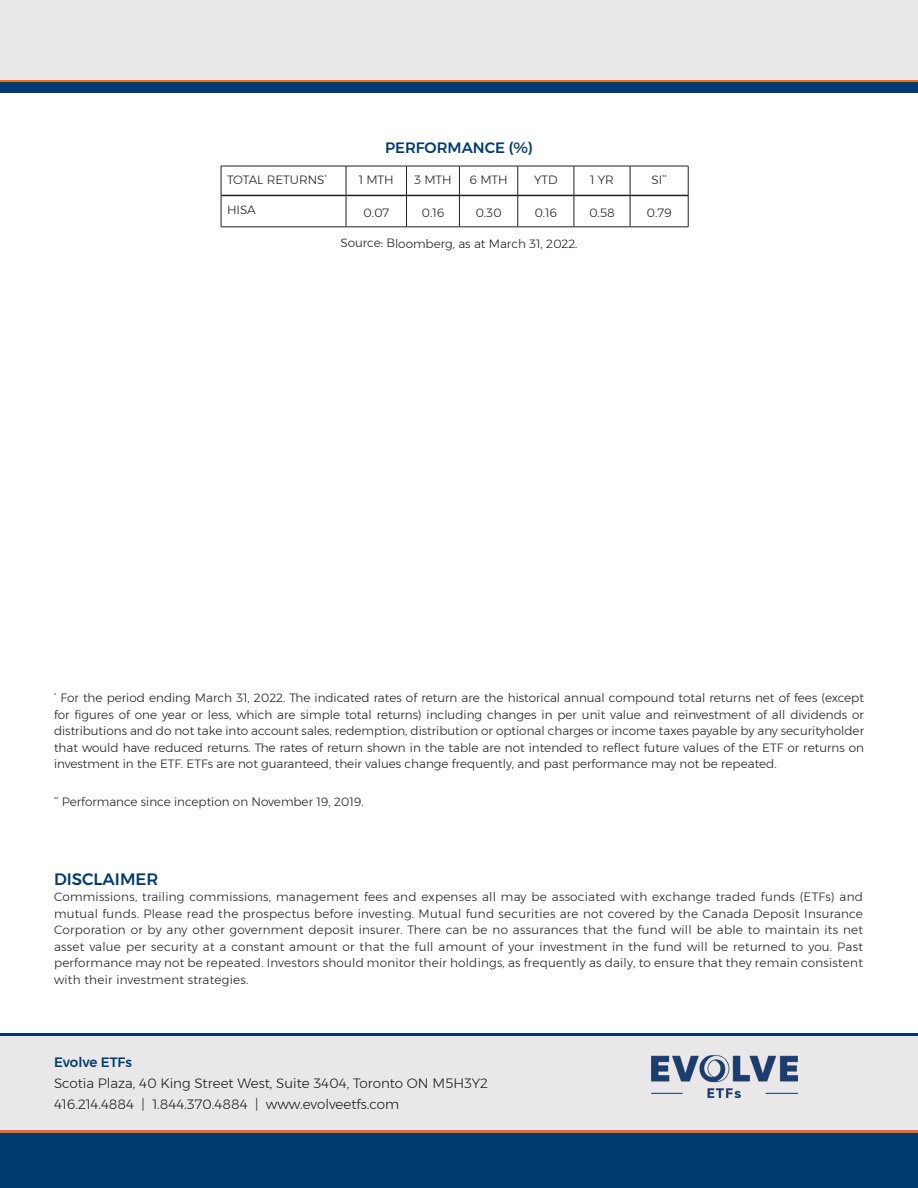
<style>
.page{position:relative;width:918px;height:1188px;background:#fff}
.page>*{position:absolute;margin:0;border:0;box-sizing:border-box;transform-origin:0 0}
.t1{font:500 16.5px "Montserrat";color:#003b70}
.t2{font:500 15px "Montserrat";color:#003b70}
.t3{font:300 13.5px/21px "Montserrat";color:#231f20}
.t4{font:500 13.5px "Montserrat";color:#003b70}
.t5{font:300 12px/16.5px "Montserrat";color:#231f20;text-align:justify}
</style>
<div class="page">
<div style="left:0;top:1036px;width:918px;height:94px;background:#e9e7e8"></div>
<hr style="left:0;top:1033px;width:918px;height:3px;background:#003b70">
<img style="left:652px;top:1055px;width:146px;height:43px">
<div style="left:0;top:1132px;width:918px;height:56px;background:#003b70"></div>
<hr style="left:0;top:1130px;width:918px;height:3px;background:#ef6a22">
<div style="left:0;top:0;width:918px;height:80px;background:#e9e7e8"></div>
<hr style="left:0;top:80px;width:918px;height:3px;background:#ef6a22">
<div style="left:0;top:83px;width:918px;height:10px;background:#003b70"></div>
<hr style="left:221px;top:195px;width:125px;height:1px;background:#231f20">
<hr style="left:346px;top:195px;width:60px;height:1px;background:#231f20">
<hr style="left:407px;top:195px;width:52px;height:1px;background:#231f20">
<hr style="left:460px;top:195px;width:58px;height:1px;background:#231f20">
<hr style="left:518px;top:195px;width:56px;height:1px;background:#231f20">
<hr style="left:574px;top:195px;width:56px;height:1px;background:#231f20">
<hr style="left:630px;top:195px;width:58px;height:1px;background:#231f20">
<hr style="left:346px;top:166px;width:61px;height:1px;background:#231f20">
<hr style="left:221px;top:166px;width:125px;height:1px;background:#231f20">
<svg style="left:221px;top:166px;width:1px;height:29px"></svg>
<svg style="left:346px;top:166px;width:1px;height:29px"></svg>
<hr style="left:346px;top:195px;width:1px;height:32px;background:#231f20">
<hr style="left:406px;top:195px;width:1px;height:32px;background:#231f20">
<hr style="left:407px;top:166px;width:52px;height:1px;background:#231f20">
<svg style="left:406px;top:166px;width:1px;height:29px"></svg>
<hr style="left:459px;top:166px;width:59px;height:1px;background:#231f20">
<svg style="left:459px;top:166px;width:1px;height:29px"></svg>
<hr style="left:518px;top:166px;width:56px;height:1px;background:#231f20">
<svg style="left:518px;top:166px;width:1px;height:29px"></svg>
<hr style="left:459px;top:195px;width:1px;height:32px;background:#231f20">
<hr style="left:518px;top:195px;width:1px;height:32px;background:#231f20">
<hr style="left:574px;top:166px;width:56px;height:1px;background:#231f20">
<svg style="left:574px;top:166px;width:1px;height:29px"></svg>
<hr style="left:630px;top:166px;width:58px;height:1px;background:#231f20">
<hr style="left:574px;top:195px;width:1px;height:32px;background:#231f20">
<svg style="left:630px;top:166px;width:1px;height:29px"></svg>
<svg style="left:688px;top:166px;width:1px;height:29px"></svg>
<hr style="left:630px;top:195px;width:1px;height:32px;background:#231f20">
<hr style="left:688px;top:195px;width:1px;height:32px;background:#231f20">
<hr style="left:221px;top:195px;width:1px;height:32px;background:#231f20">
<hr style="left:221px;top:227px;width:125px;height:1px;background:#231f20">
<hr style="left:346px;top:227px;width:61px;height:1px;background:#231f20">
<hr style="left:407px;top:227px;width:52px;height:1px;background:#231f20">
<hr style="left:459px;top:227px;width:59px;height:1px;background:#231f20">
<hr style="left:518px;top:227px;width:56px;height:1px;background:#231f20">
<hr style="left:574px;top:227px;width:56px;height:1px;background:#231f20">
<hr style="left:630px;top:227px;width:58px;height:1px;background:#231f20">
<p class="t2" style="left:385px;top:136px;width:149px">PERFORMANCE (%)</p>
<p class="t5" style="left:227px;top:171px;width:101px">TOTAL RETURNS<sup>*</sup></p>
<p class="t5" style="left:359px;top:171px;width:37px">1 MTH</p>
<p class="t5" style="left:414px;top:171px;width:39px">3 MTH</p>
<p class="t5" style="left:469px;top:171px;width:40px">6 MTH</p>
<p class="t5" style="left:534px;top:171px;width:25px">YTD</p>
<p class="t5" style="left:590px;top:171px;width:25px">1 YR</p>
<p class="t5" style="left:652px;top:171px;width:17px">SI<sup>**</sup></p>
<p class="t5" style="left:227px;top:201px;width:30px">HISA</p>
<p class="t5" style="left:363px;top:205px;width:28px">0.07</p>
<p class="t5" style="left:422px;top:205px;width:24px">0.16</p>
<p class="t5" style="left:475px;top:205px;width:28px">0.30</p>
<p class="t5" style="left:534px;top:205px;width:24px">0.16</p>
<p class="t5" style="left:589px;top:205px;width:27px">0.58</p>
<p class="t5" style="left:646px;top:205px;width:27px">0.79</p>
<p class="t5" style="left:340px;top:235px;width:239px">Source: Bloomberg, as at March 31, 2022.</p>
<p class="t5" style="left:54px;top:690px;width:812px"><sup>*</sup> For the period ending March 31, 2022. The indicated rates of return are the historical annual compound total returns net of fees (except for figures of one year or less, which are simple total returns) including changes in per unit value and reinvestment of all dividends or distributions and do not take into account sales, redemption, distribution or optional charges or income taxes payable by any securityholder that would have reduced returns. The rates of return shown in the table are not intended to reflect future values of the ETF or returns on investment in the ETF. ETFs are not guaranteed, their values change frequently, and past performance may not be repeated.</p>
<p class="t5" style="left:54px;top:793px;width:311px"><sup>**</sup> Performance since inception on November 19, 2019.</p>
<p class="t1" style="left:54px;top:866px;width:106px">DISCLAIMER</p>
<p class="t5" style="left:54px;top:888px;width:811px">Commissions, trailing commissions, management fees and expenses all may be associated with exchange traded funds (ETFs) and mutual funds. Please read the prospectus before investing. Mutual fund securities are not covered by the Canada Deposit Insurance Corporation or by any other government deposit insurer. There can be no assurances that the fund will be able to maintain its net asset value per security at a constant amount or that the full amount of your investment in the fund will be returned to you. Past performance may not be repeated. Investors should monitor their holdings, as frequently as daily, to ensure that they remain consistent with their investment strategies.</p>
<p class="t4" style="left:54px;top:1052px;width:80px">Evolve ETFs</p>
<p class="t3" style="left:54px;top:1073px;width:436px">Scotia Plaza, 40 King Street West, Suite 3404, Toronto ON M5H3Y2<br>416.214.4884 | 1.844.370.4884 | www.evolveetfs.com</p>
</div>
